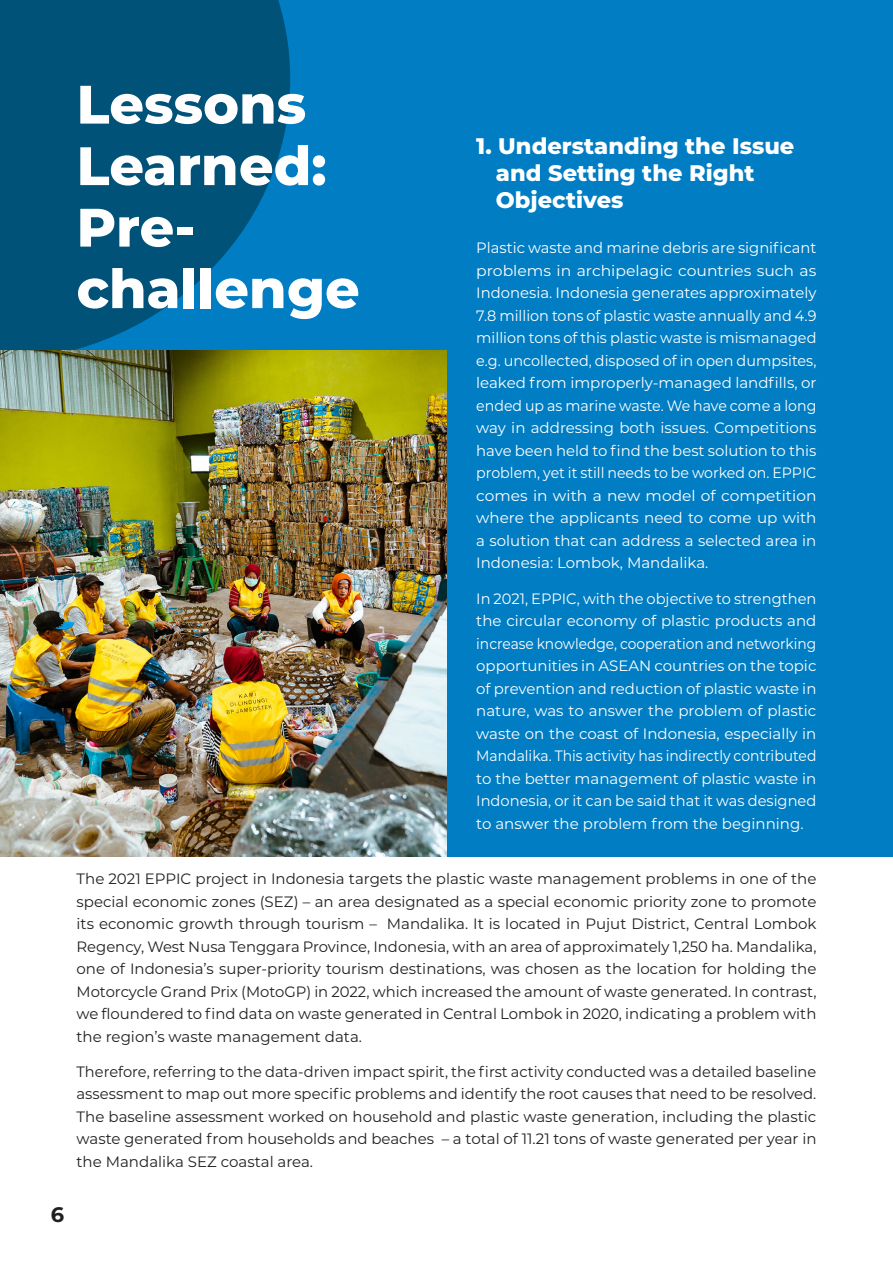
<style>
.page{position:relative;width:893px;height:1263px;background:#fff}
.page>*{position:absolute;margin:0;border:0;box-sizing:border-box;transform-origin:0 0}
.t1{font:800 54px/61.5px "Montserrat";color:#fff}
.t2{font:800 22.5px "Montserrat";color:#fff}
.t3{font:700 21px "Montserrat";color:#231f20}
.t4{font:15px/22.5px "Montserrat";color:#fff;text-align:justify}
.t5{font:15px/22.5px "Montserrat";color:#231f20;text-align:justify}
</style>
<div class="page">
<div style="left:0;top:0;width:893px;height:857px;background:#007dc3"></div>
<svg style="left:0;top:0;width:290px;height:351px;background:#005883"></svg>
<img style="left:0;top:351px;width:446px;height:506px">
<p class="t1" style="left:77px;top:71px;width:285px">Lessons<br>Learned:<br>Pre&shy;challenge</p>
<p class="t2" style="left:476px;top:129px;width:320px">1. Understanding the Issue</p>
<p class="t2" style="left:496px;top:156px;width:260px">and Setting the Right</p>
<p class="t2" style="left:496px;top:183px;width:129px">Objectives</p>
<p class="t4" style="left:476px;top:236px;width:342px">Plastic waste and marine debris are significant problems in archipelagic countries such as Indonesia. Indonesia generates approximately 7.8 million tons of plastic waste annually and 4.9 million tons of this plastic waste is mismanaged e.g. uncollected, disposed of in open dumpsites, leaked from improperly-managed landfills, or ended up as marine waste. We have come a long way in addressing both issues. Competitions have been held to find the best solution to this problem, yet it still needs to be worked on. EPPIC comes in with a new model of competition where the applicants need to come up with a solution that can address a selected area in Indonesia: Lombok, Mandalika.</p>
<p class="t4" style="left:476px;top:586px;width:342px">In 2021, EPPIC, with the objective to strengthen the circular economy of plastic products and increase knowledge, cooperation and networking opportunities in ASEAN countries on the topic of prevention and reduction of plastic waste in nature, was to answer the problem of plastic waste on the coast of Indonesia, especially in Mandalika. This activity has indirectly contributed to the better management of plastic waste in Indonesia, or it can be said that it was designed to answer the problem from the beginning.</p>
<p class="t5" style="left:77px;top:867px;width:741px">The 2021 EPPIC project in Indonesia targets the plastic waste management problems in one of the special economic zones (SEZ) – an area designated as a special economic priority zone to promote its economic growth through tourism – Mandalika. It is located in Pujut District, Central Lombok Regency, West Nusa Tenggara Province, Indonesia, with an area of approximately 1,250 ha. Mandalika, one of Indonesia’s super-priority tourism destinations, was chosen as the location for holding the Motorcycle Grand Prix (MotoGP) in 2022, which increased the amount of waste generated. In contrast, we floundered to find data on waste generated in Central Lombok in 2020, indicating a problem with the region’s waste management data.</p>
<p class="t5" style="left:77px;top:1060px;width:741px">Therefore, referring to the data-driven impact spirit, the first activity conducted was a detailed baseline assessment to map out more specific problems and identify the root causes that need to be resolved.<br>The baseline assessment worked on household and plastic waste generation, including the plastic waste generated from households and beaches – a total of 11.21 tons of waste generated per year in the Mandalika SEZ coastal area.</p>
<h3 class="t3" style="left:51px;top:1200px;width:15px">6</h3>
</div>
